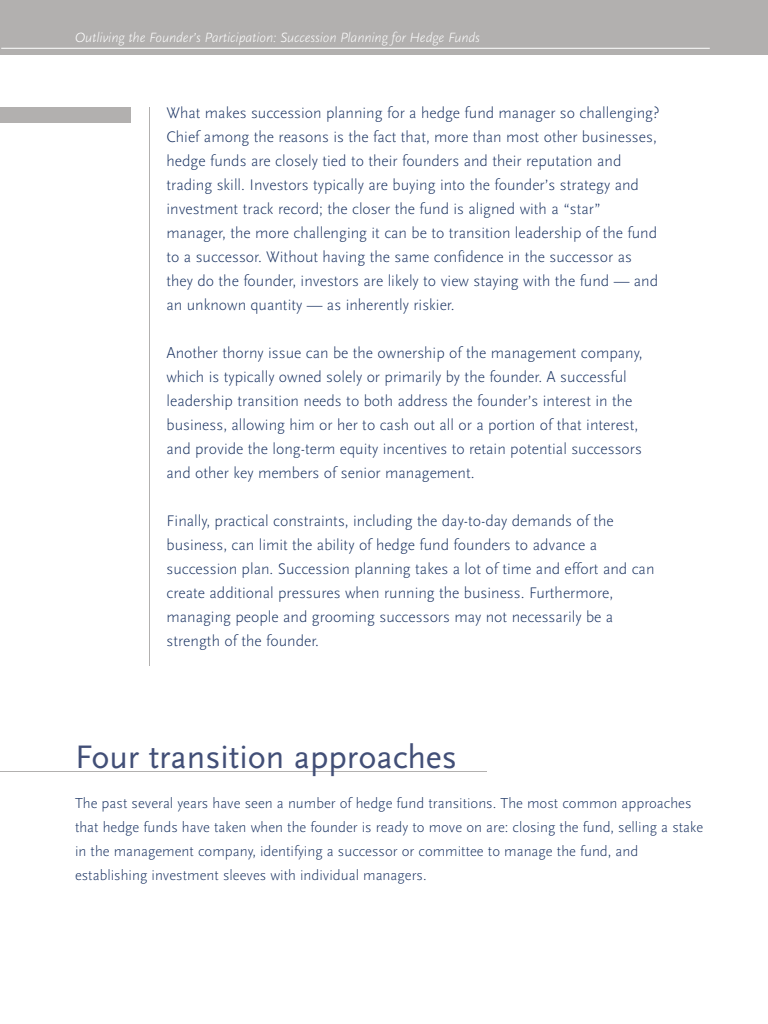
<style>
.page{position:relative;width:768px;height:1024px;background:#fff}
.page>*{position:absolute;margin:0;border:0;box-sizing:border-box;transform-origin:0 0}
.t1{font:34px "Scala Sans";color:#424f77}
.t2{font:300 16px/24px "Scala Sans";color:#1b3463}
.t3{font:300 15px/24px "Scala Sans";color:#1b3463}
.t4{font:italic 300 14px "Scala Sans";letter-spacing:-.01em;color:#fff}
</style>
<div class="page">
<div style="left:0;top:108px;width:131px;height:15px;background:#b2b0af"></div>
<hr style="left:150px;top:107px;width:1px;height:559px;background:#b2b0af">
<hr style="left:0;top:771px;width:486px;height:1px;background:#b2b0af">
<div style="left:0;top:0;width:768px;height:55px;background:#b2b0af"></div>
<hr style="left:1px;top:48px;width:709px;height:1px;background:#fff">
<p class="t4" style="left:75px;top:29px;width:407px">Outliving the Founder’s Participation: Succession Planning for Hedge Funds</p>
<p class="t2" style="left:167px;top:100px;width:495px">What makes succession planning for a hedge fund manager so challenging?<br>Chief among the reasons is the fact that, more than most other businesses, hedge funds are closely tied to their founders and their reputation and trading skill. Investors typically are buying into the founder’s strategy and investment track record; the closer the fund is aligned with a “star” manager, the more challenging it can be to transition leadership of the fund to a successor. Without having the same confidence in the successor as they do the founder, investors are likely to view staying with the fund — and an unknown quantity — as inherently riskier.</p>
<p class="t2" style="left:166px;top:340px;width:478px">Another thorny issue can be the ownership of the management company, which is typically owned solely or primarily by the founder. A successful leadership transition needs to both address the founder’s interest in the business, allowing him or her to cash out all or a portion of that interest, and provide the long-term equity incentives to retain potential successors and other key members of senior management.</p>
<p class="t2" style="left:166px;top:508px;width:490px">Finally, practical constraints, including the day-to-day demands of the business, can limit the ability of hedge fund founders to advance a succession plan. Succession planning takes a lot of time and effort and can create additional pressures when running the business. Furthermore, managing people and grooming successors may not necessarily be a strength of the founder.</p>
<p class="t1" style="left:75px;top:737px;width:384px">Four transition approaches</p>
<p class="t3" style="left:75px;top:791px;width:630px">The past several years have seen a number of hedge fund transitions. The most common approaches that hedge funds have taken when the founder is ready to move on are: closing the fund, selling a stake in the management company, identifying a successor or committee to manage the fund, and establishing investment sleeves with individual managers.</p>
</div>
